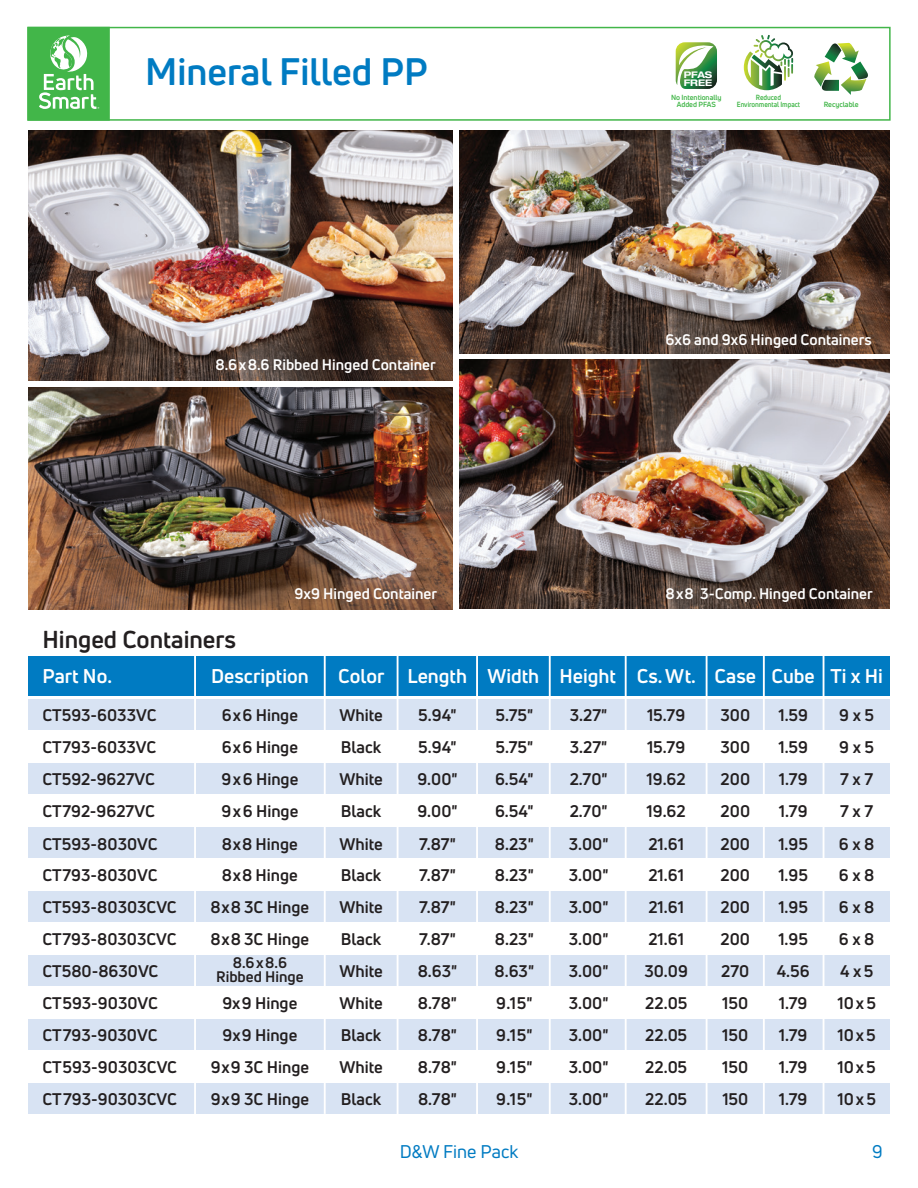
<style>
.page{position:relative;width:918px;height:1188px;background:#fff}
.page>*{position:absolute;margin:0;border:0;box-sizing:border-box;transform-origin:0 0}
.t1{font:700 37.5px "Uni Neue";color:#007bc2}
.t2{font:700 24px "Uni Neue";color:#231f20}
.t3{font:700 19.5px "Uni Neue";color:#fff}
.t4{font:18px "Uni Neue";color:#007bc2}
.t5{font:700 16.5px/32px "Uni Neue";color:#231f20}
.t6{font:700 15px "Uni Neue";color:#fff}
.t7{font:700 15px/13.5px "Uni Neue";color:#231f20;text-align:center}
.t8{font:700 expanded 9.15px/7.9px "Helvetica Neue LT Std";color:#fff}
.t9{font:700 7.35px/7.4px "Uni Neue";letter-spacing:-.01em;color:#42b649;text-align:center}
.t10{font:700 7.35px/7.4px "Uni Neue";letter-spacing:-.01em;color:#42b649;text-align:center;scale:.92 1}
</style>
<div class="page">
<div style="left:27px;top:27px;width:864px;height:94px;background:#fff;border:2px solid #42b649"></div>
<div style="left:27px;top:27px;width:83px;height:94px;background:#42b649;border:2px solid #42b649"></div>
<svg style="left:39px;top:35px;width:60px;height:74px"></svg>
<img style="left:460px;top:360px;width:430px;height:249px">
<img style="left:28px;top:131px;width:425px;height:250px">
<svg style="left:814px;top:43px;width:54px;height:52px"></svg>
<svg style="left:744px;top:35px;width:49px;height:55px"></svg>
<svg style="left:676px;top:42px;width:41px;height:47px"></svg>
<img style="left:28px;top:388px;width:425px;height:221px">
<div style="left:28px;top:891px;width:862px;height:31px;background:#d8e3f3"></div>
<div style="left:28px;top:955px;width:862px;height:31px;background:#d8e3f3"></div>
<div style="left:28px;top:1019px;width:862px;height:31px;background:#d8e3f3"></div>
<div style="left:28px;top:1083px;width:862px;height:30px;background:#d8e3f3"></div>
<div style="left:28px;top:656px;width:862px;height:40px;background:#007bc2"></div>
<div style="left:28px;top:699px;width:862px;height:30px;background:#d8e3f3"></div>
<div style="left:28px;top:763px;width:862px;height:30px;background:#d8e3f3"></div>
<div style="left:28px;top:827px;width:862px;height:30px;background:#d8e3f3"></div>
<hr style="left:194px;top:655px;width:2px;height:459px;background:#fff">
<hr style="left:324px;top:654px;width:2px;height:460px;background:#fff">
<hr style="left:397px;top:655px;width:2px;height:459px;background:#fff">
<hr style="left:625px;top:655px;width:2px;height:459px;background:#fff">
<hr style="left:476px;top:655px;width:2px;height:459px;background:#fff">
<hr style="left:549px;top:655px;width:2px;height:459px;background:#fff">
<hr style="left:706px;top:655px;width:2px;height:459px;background:#fff">
<hr style="left:763px;top:655px;width:2px;height:459px;background:#fff">
<hr style="left:823px;top:655px;width:1px;height:459px;background:#fff">
<img style="left:460px;top:131px;width:430px;height:222px">
<h1 class="t1" style="left:145px;top:48px;width:284px">Mineral Filled PP</h1>
<p class="t6" style="left:215px;top:355px;width:222px">8.6x8.6 Ribbed Hinged Container</p>
<p class="t8" style="left:684px;top:70px;width:30px">PFAS<br>FREE</p>
<p class="t9" style="left:671px;top:93px;width:52px">No Intentionally<br>Added PFAS</p>
<p class="t10" style="left:737px;top:93px;width:70px">Reduced<br>Environmental Impact</p>
<p class="t9" style="left:824px;top:100px;width:36px">Recyclable</p>
<p class="t6" style="left:666px;top:330px;width:208px">6x6 and 9x6 Hinged Containers</p>
<p class="t6" style="left:294px;top:584px;width:144px">9x9 Hinged Container</p>
<p class="t6" style="left:666px;top:584px;width:209px">8x8 3-Comp. Hinged Container</p>
<h2 class="t2" style="left:42px;top:624px;width:195px">Hinged Containers</h2>
<p class="t3" style="left:42px;top:664px;width:71px">Part No.</p>
<p class="t3" style="left:211px;top:664px;width:99px">Description</p>
<p class="t3" style="left:338px;top:664px;width:48px">Color</p>
<p class="t3" style="left:637px;top:664px;width:247px">Cs.Wt. Case Cube Ti x Hi</p>
<p class="t5" style="left:42px;top:698px;width:116px;text-align:justify">CT593-6033VC CT793-6033VC CT592-9627VC CT792-9627VC</p>
<p class="t5" style="left:221px;top:698px;width:78px;text-align:justify">6x6 Hinge 6x6 Hinge 9x6 Hinge 9x6 Hinge</p>
<p class="t5" style="left:340px;top:698px;width:45px;text-align:justify">White Black White Black</p>
<p class="t5" style="left:647px;top:698px;width:41px;text-align:justify">15.79<br>15.79<br>19.62<br>19.62</p>
<p class="t5" style="left:721px;top:698px;width:31px;text-align:justify">300<br>300<br>200<br>200</p>
<p class="t5" style="left:778px;top:698px;width:31px;text-align:justify">1.59<br>1.59<br>1.79<br>1.79</p>
<p class="t5" style="left:839px;top:698px;width:36px;text-align:justify">9 x 5<br>9 x 5<br>7 x 7</p>
<p class="t5" style="left:42px;top:828px;width:117px;line-height:30.9px">CT593-8030VC<br>CT793-8030VC</p>
<p class="t5" style="left:222px;top:828px;width:77px;line-height:30.9px">8x8 Hinge<br>8x8 Hinge</p>
<p class="t5" style="left:339px;top:828px;width:45px;line-height:30.9px">White<br>Black</p>
<p class="t3" style="left:488px;top:664px;width:53px">Width</p>
<p class="t5" style="left:495px;top:698px;width:40px;text-align:justify">5.75" 5.75" 6.54" 6.54"</p>
<p class="t5" style="left:495px;top:828px;width:40px;line-height:30.9px">8.23"<br>8.23"</p>
<p class="t3" style="left:559px;top:664px;width:58px">Height</p>
<p class="t5" style="left:570px;top:698px;width:39px;text-align:justify">3.27" 3.27" 2.70" 2.70"</p>
<p class="t5" style="left:569px;top:828px;width:41px;line-height:30.9px">3.00"<br>3.00"</p>
<p class="t5" style="left:648px;top:828px;width:37px;line-height:30.9px">21.61<br>21.61</p>
<p class="t5" style="left:721px;top:828px;width:31px;line-height:30.9px">200<br>200</p>
<p class="t5" style="left:778px;top:828px;width:31px;line-height:30.9px">1.95<br>1.95</p>
<p class="t5" style="left:839px;top:828px;width:37px;line-height:30.9px">6 x 8<br>6 x 8</p>
<p class="t3" style="left:408px;top:664px;width:61px">Length</p>
<p class="t5" style="left:417px;top:698px;width:42px;text-align:justify">5.94" 5.94" 9.00" 9.00"</p>
<p class="t5" style="left:419px;top:828px;width:38px;line-height:30.9px">7.87"<br>7.87"</p>
<p class="t5" style="left:840px;top:794px;width:35px">7 x 7</p>
<p class="t5" style="left:418px;top:891px;width:41px;text-align:justify">7.87" 7.87" 8.63" 8.78" 8.78" 8.78"</p>
<p class="t5" style="left:495px;top:891px;width:41px;text-align:justify">8.23" 8.23" 8.63" 9.15" 9.15" 9.15"</p>
<p class="t5" style="left:569px;top:891px;width:41px;text-align:justify">3.00" 3.00" 3.00" 3.00" 3.00" 3.00"</p>
<p class="t5" style="left:42px;top:891px;width:136px">CT593-80303CVC<br>CT793-80303CVC<br>CT580-8630VC<br>CT593-9030VC</p>
<p class="t5" style="left:211px;top:891px;width:100px">8x8 3C Hinge<br>8x8 3C Hinge</p>
<p class="t5" style="left:339px;top:891px;width:45px;text-align:justify">White Black White White</p>
<p class="t5" style="left:644px;top:891px;width:45px">21.61<br>21.61<br>30.09<br>22.05</p>
<p class="t5" style="left:721px;top:891px;width:31px;text-align:justify">200<br>200<br>270<br>150</p>
<p class="t5" style="left:777px;top:891px;width:34px;text-align:justify">1.95<br>1.95<br>4.56<br>1.79</p>
<p class="t5" style="left:839px;top:891px;width:37px;text-align:justify">6 x 8<br>6 x 8<br>4 x5</p>
<p class="t7" style="left:216px;top:956px;width:89px">8.6x8.6<br>Ribbed Hinge</p>
<p class="t5" style="left:222px;top:987px;width:76px">9x9 Hinge</p>
<p class="t5" style="left:837px;top:987px;width:40px">10 x5</p>
<p class="t5" style="left:645px;top:1019px;width:44px">22.05<br>22.05</p>
<p class="t5" style="left:722px;top:1019px;width:28px">150<br>150</p>
<p class="t5" style="left:779px;top:1019px;width:30px">1.79<br>1.79</p>
<p class="t5" style="left:837px;top:1019px;width:40px">10 x5<br>10 x5</p>
<p class="t5" style="left:42px;top:1019px;width:136px">CT793-9030VC<br>CT593-90303CVC</p>
<p class="t5" style="left:211px;top:1019px;width:100px;text-align:center">9x9 Hinge<br>9x9 3C Hinge</p>
<p class="t5" style="left:339px;top:1019px;width:45px">Black<br>White</p>
<p class="t5" style="left:42px;top:1083px;width:136px">CT793-90303CVC</p>
<p class="t5" style="left:211px;top:1083px;width:100px">9x9 3C Hinge</p>
<p class="t5" style="left:341px;top:1083px;width:42px">Black</p>
<p class="t5" style="left:418px;top:1083px;width:41px">8.78"</p>
<p class="t5" style="left:496px;top:1083px;width:38px">9.15"</p>
<p class="t5" style="left:569px;top:1083px;width:41px">3.00"</p>
<p class="t5" style="left:645px;top:1083px;width:44px">22.05</p>
<p class="t5" style="left:722px;top:1083px;width:28px">150</p>
<p class="t5" style="left:779px;top:1083px;width:30px">1.79</p>
<p class="t5" style="left:837px;top:1083px;width:40px">10 x5</p>
<p class="t4" style="left:400px;top:1140px;width:120px">D&amp;W Fine Pack</p>
<p class="t4" style="left:872px;top:1140px;width:12px">9</p>
</div>
